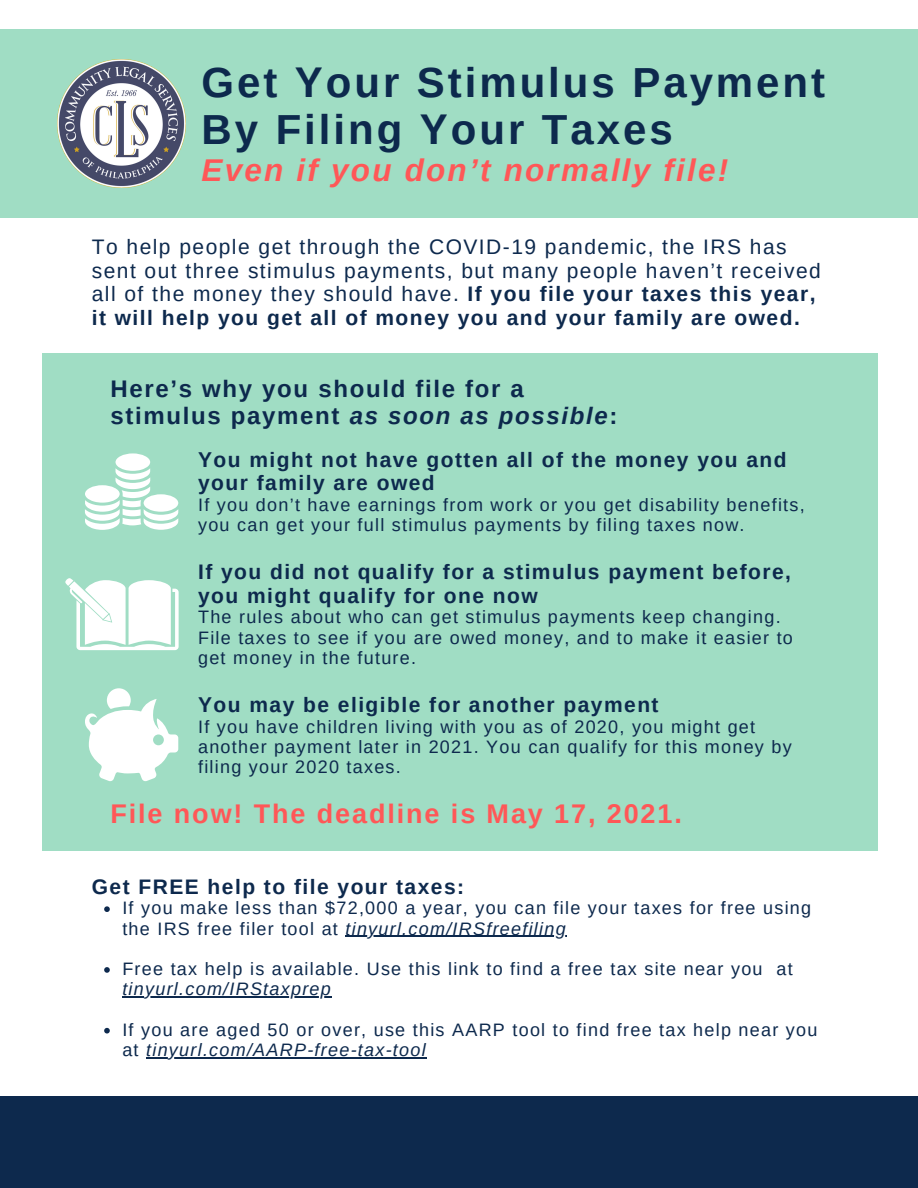
<style>
.page{position:relative;width:918px;height:1188px;background:#fff}
.page>*{position:absolute;margin:0;border:0;box-sizing:border-box;transform-origin:0 0}
.t1{font:700 42px/47.2px "Arimo";letter-spacing:.07em;color:#0d294d}
.t2{font:italic 700 31.5px "Arimo";letter-spacing:.07em;color:#ff5757}
.t3{font:700 27px "Arimo";letter-spacing:.07em;color:#ff5757}
.t4{font:700 24px/27px "Arimo";letter-spacing:.07em;color:#0d294d}
.t5{font:21px/23.7px "Arimo";letter-spacing:.07em;color:#0d294d}
.t6{font:700 21px/23.7px "Arimo";letter-spacing:.07em;color:#0d294d}
.t7{font:18px/20.2px "Arimo";letter-spacing:.07em;color:#0d294d}
.s1{font-weight:700}
.s2{font-style:italic}
</style>
<div class="page">
<div style="left:0;top:30px;width:918px;height:188px;background:#a0ddc4"></div>
<img style="left:57px;top:59px;width:129px;height:129px">
<div style="left:42px;top:354px;width:836px;height:497px;background:#a0ddc4"></div>
<svg style="left:104px;top:906px;width:6px;height:6px"></svg>
<hr style="left:345px;top:936px;width:222px;height:1px;background:#0d294d">
<svg style="left:104px;top:967px;width:6px;height:6px"></svg>
<hr style="left:122px;top:996px;width:210px;height:2px;background:#0d294d">
<svg style="left:104px;top:1028px;width:6px;height:6px"></svg>
<hr style="left:146px;top:1057px;width:281px;height:1px;background:#0d294d">
<div style="left:0;top:1096px;width:918px;height:92px;background:#0d294d"></div>
<svg style="left:85px;top:453px;width:93px;height:77px"></svg>
<svg style="left:85px;top:688px;width:93px;height:94px"></svg>
<svg style="left:66px;top:578px;width:113px;height:72px"></svg>
<p class="t1" style="left:202px;top:58px;width:625px">Get Your Stimulus Payment<br>By Filing Your Taxes</p>
<p class="t2" style="left:202px;top:152px;width:528px">Even if you don’t normally file!</p>
<p class="t5" style="left:92px;top:235px;width:731px">To help people get through the COVID-19 pandemic, the IRS has sent out three stimulus payments, but many people haven’t received all of the money they should have. <span class="s1">If you file your taxes this year, it will help you get all of money you and your family are owed.</span></p>
<p class="t4" style="left:110px;top:375px;width:509px">Here’s why you should file for a stimulus payment <span class="s2">as soon as possible</span>:</p>
<p class="t6" style="left:198px;top:448px;width:590px">You might not have gotten all of the money you and your family are owed</p>
<p class="t7" style="left:198px;top:494px;width:608px">If you don’t have earnings from work or you get disability benefits, you can get your full stimulus payments by filing taxes now.</p>
<p class="t6" style="left:198px;top:560px;width:595px">If you did not qualify for a stimulus payment before, you might qualify for one now</p>
<p class="t7" style="left:198px;top:607px;width:596px">The rules about who can get stimulus payments keep changing.<br>File taxes to see if you are owed money, and to make it easier to get money in the future.</p>
<p class="t6" style="left:198px;top:693px;width:462px">You may be eligible for another payment</p>
<p class="t7" style="left:198px;top:716px;width:595px">If you have children living with you as of 2020, you might get another payment later in 2021. You can qualify for this money by filing your 2020 taxes.</p>
<p class="t3" style="left:110px;top:799px;width:573px">File now! The deadline is May 17, 2021.</p>
<p class="t6" style="left:92px;top:875px;width:374px">Get FREE help to file your taxes:</p>
<p class="t7" style="left:122px;top:898px;width:690px">If you make less than $72,000 a year, you can file your taxes for free using the IRS free filer tool at <span class="s2">tinyurl.com/IRSfreefiling</span></p>
<p class="t7" style="left:122px;top:959px;width:672px">Free tax help is available. Use this link to find a free tax site near you at <span class="s2">tinyurl.com/IRStaxprep</span></p>
<p class="t7" style="left:122px;top:1019px;width:697px">If you are aged 50 or over, use this AARP tool to find free tax help near you at <span class="s2">tinyurl.com/AARP-free-tax-tool</span></p>
</div>
